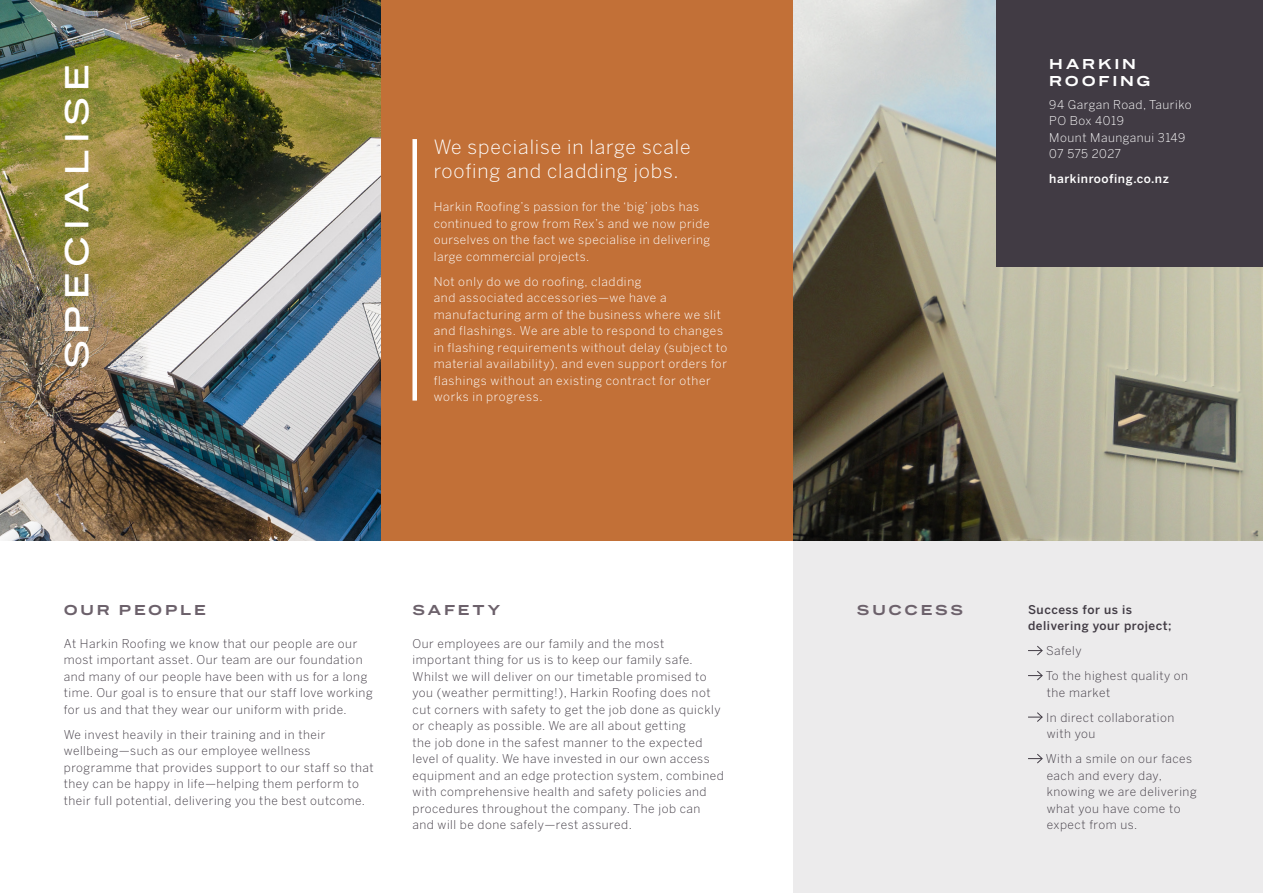
<style>
.page{position:relative;width:1263px;height:893px;background:#fff}
.page>*{position:absolute;margin:0;border:0;box-sizing:border-box;transform-origin:0 0}
.t1{font:500 31.5px "Benton Sans Wide";letter-spacing:.2em;color:#fff}
.t2{font:300 19.5px/23.4px "Benton Sans";letter-spacing:.045em;color:#fff}
.t3{font:700 13.5px "Benton Sans Wide";letter-spacing:.2em;color:#6c616b}
.t4{font:700 13.5px/16.2px "Benton Sans Wide";letter-spacing:.2em;color:#fff}
.t5{font:300 12px/16.5px "Benton Sans";letter-spacing:.045em;color:#413b44}
.t6{font:300 12px/16.5px "Benton Sans";letter-spacing:.045em;color:#fff}
.t7{font:500 12px/16.5px "Benton Sans";letter-spacing:.045em;color:#413b44}
.t8{font:500 12px "Benton Sans";letter-spacing:.045em;color:#fff}
</style>
<div class="page">
<div style="left:381px;top:0;width:469px;height:540px;background:#c27037"></div>
<img style="left:0;top:0;width:381px;height:540px">
<div style="left:793px;top:540px;width:470px;height:353px;background:#ecebec"></div>
<svg style="left:1028px;top:646px;width:15px;height:10px"></svg>
<svg style="left:1028px;top:671px;width:15px;height:10px"></svg>
<svg style="left:1028px;top:712px;width:15px;height:10px"></svg>
<svg style="left:1028px;top:754px;width:15px;height:10px"></svg>
<img style="left:793px;top:0;width:470px;height:540px">
<div style="left:996px;top:0;width:267px;height:267px;background:#413b44"></div>
<div style="left:412px;top:139px;width:5px;height:262px;background:#fff"></div>
<p class="t1" style="left:57px;top:369px;width:307px;rotate:-90deg">SPECIALISE</p>
<p class="t2" style="left:434px;top:136px;width:258px">We specialise in large scale roofing and cladding jobs.</p>
<p class="t6" style="left:434px;top:199px;width:278px">Harkin Roofing’s passion for the ‘big’ jobs has continued to grow from Rex’s and we now pride ourselves on the fact we specialise in delivering large commercial projects.</p>
<p class="t6" style="left:434px;top:273px;width:295px">Not only do we do roofing, cladding<br>and associated accessories—we have a manufacturing arm of the business where we slit and flashings. We are able to respond to changes in flashing requirements without delay (subject to material availability), and even support orders for flashings without an existing contract for other works in progress.</p>
<p class="t3" style="left:64px;top:601px;width:144px">OUR PEOPLE</p>
<p class="t3" style="left:412px;top:601px;width:89px">SAFETY</p>
<p class="t5" style="left:64px;top:635px;width:310px">At Harkin Roofing we know that our people are our most important asset. Our team are our foundation and many of our people have been with us for a long time. Our goal is to ensure that our staff love working for us and that they wear our uniform with pride.</p>
<p class="t5" style="left:64px;top:726px;width:311px">We invest heavily in their training and in their wellbeing—such as our employee wellness programme that provides support to our staff so that they can be happy in life—helping them perform to their full potential, delivering you the best outcome.</p>
<p class="t5" style="left:412px;top:635px;width:313px">Our employees are our family and the most important thing for us is to keep our family safe.<br>Whilst we will deliver on our timetable promised to you (weather permitting!), Harkin Roofing does not cut corners with safety to get the job done as quickly or cheaply as possible. We are all about getting<br>the job done in the safest manner to the expected level of quality. We have invested in our own access equipment and an edge protection system, combined with comprehensive health and safety policies and procedures throughout the company. The job can and will be done safely—rest assured.</p>
<p class="t4" style="left:1049px;top:57px;width:103px">HARKIN<br>ROOFING</p>
<p class="t6" style="left:1049px;top:96px;width:144px">94 Gargan Road, Tauriko<br>PO Box 4019<br>Mount Maunganui 3149<br>07 575 2027</p>
<p class="t8" style="left:1049px;top:171px;width:121px">harkinroofing.co.nz</p>
<p class="t3" style="left:857px;top:601px;width:108px">SUCCESS</p>
<p class="t7" style="left:1028px;top:601px;width:145px">Success for us is delivering your project;</p>
<p class="t5" style="left:1046px;top:642px;width:37px">Safely</p>
<p class="t5" style="left:1046px;top:668px;width:144px">To the highest quality on the market</p>
<p class="t5" style="left:1046px;top:709px;width:130px">In direct collaboration with you</p>
<p class="t5" style="left:1046px;top:751px;width:152px">With a smile on our faces each and every day, knowing we are delivering what you have come to expect from us.</p>
</div>
